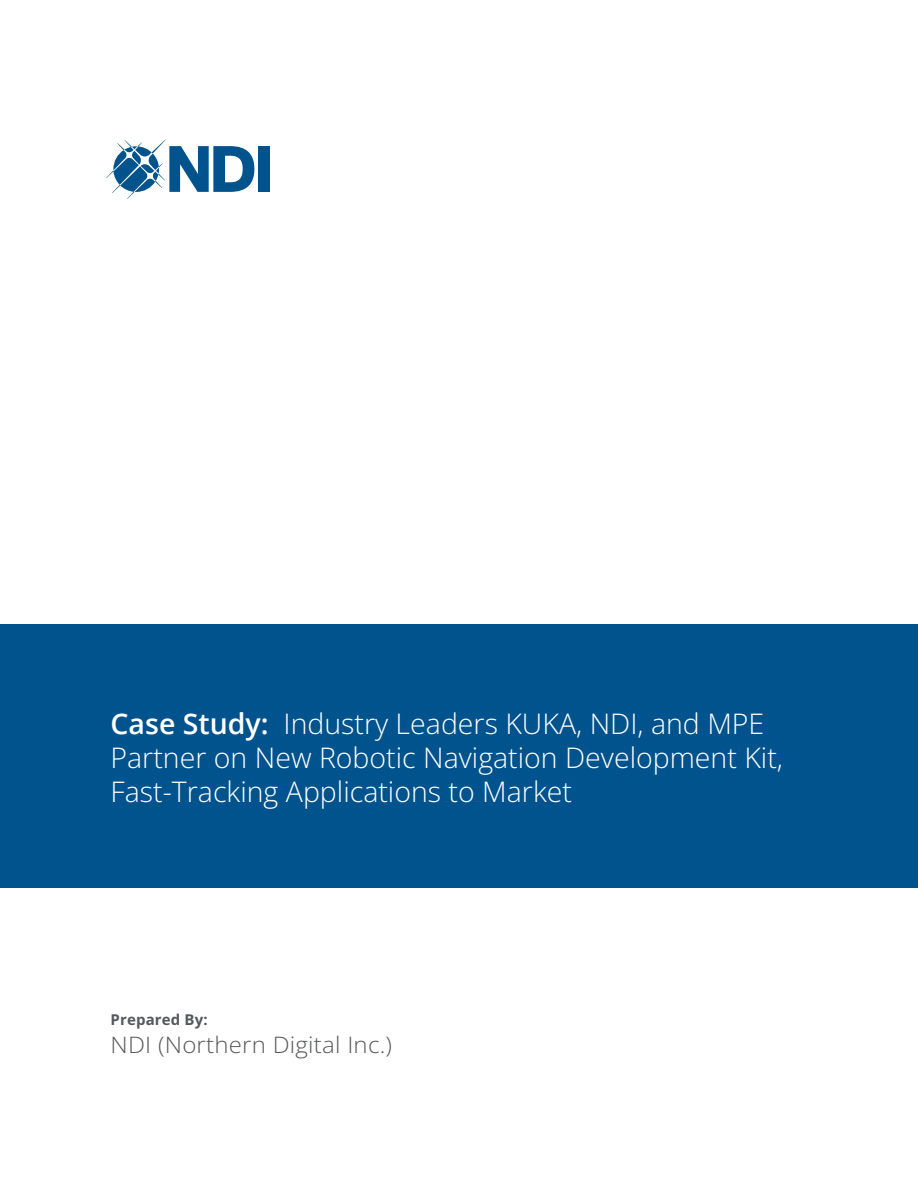
<style>
.page{position:relative;width:918px;height:1188px;background:#fff}
.page>*{position:absolute;margin:0;border:0;box-sizing:border-box;transform-origin:0 0}
.main_tittle{font:300 28.5px/34.2px "Open Sans";color:#fff}
.default_text{font:300 22.8px "Open Sans";letter-spacing:.01em;color:#57585a;scale:1.05 1}
.default_text-2{font:700 15px "Open Sans";letter-spacing:.01em;color:#57585a}
.s1{font-weight:600}
</style>
<div class="page">
<div style="left:0;top:624px;width:918px;height:263px;background:#00538d"></div>
<div style="left:258px;top:146px;width:11px;height:46px;background:#00538d"></div>
<svg style="left:106px;top:140px;width:148px;height:59px"></svg>
<svg style="left:155px;top:181px;width:7px;height:7px"></svg>
<p class="main_tittle" style="left:111px;top:705px;width:674px"><span class="s1">Case Study:</span> Industry Leaders KUKA, NDI, and MPE<br>Partner on New Robotic Navigation Development Kit,<br>Fast-Tracking Applications to Market</p>
<p class="default_text-2" style="left:111px;top:1009px;width:99px">Prepared By:</p>
<p class="default_text" style="left:111px;top:1030px;width:270px">NDI (Northern Digital Inc.)</p>
</div>
